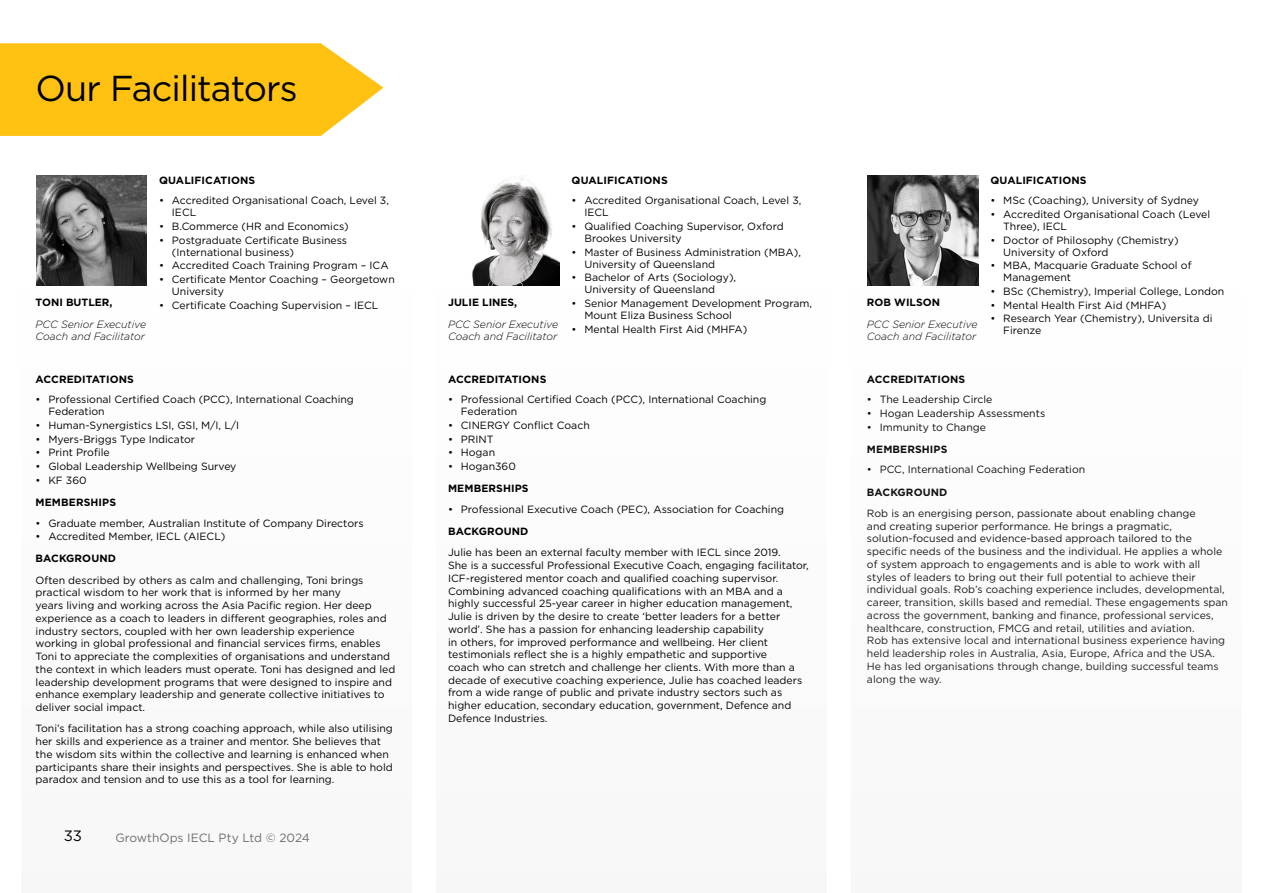
<style>
.page{position:relative;width:1263px;height:893px;background:#fff}
.page>*{position:absolute;margin:0;border:0;box-sizing:border-box;transform-origin:0 0}
.t1{font:36px "Gotham";letter-spacing:-.025em;color:#000}
.t2{font:15px "Gotham";color:#000}
.t3{font:12px "Gotham";color:#6d6e71}
.t4{font:10.5px/12.8px "Gotham";color:#000}
.t5{font:700 10.5px "Gotham";letter-spacing:.01em;color:#000}
.t6{font:italic 300 10.5px/12.8px "Gotham";color:#000}
</style>
<div class="page">
<div style="left:436px;top:158px;width:391px;height:735px;background:#fcfbfc"></div>
<div style="left:851px;top:158px;width:391px;height:735px;background:#fbfbfb"></div>
<div style="left:21px;top:158px;width:391px;height:735px;background:#fcfbfc"></div>
<svg style="left:0;top:43px;width:383px;height:93px;background:#ffc725"></svg>
<img style="left:36px;top:175px;width:111px;height:111px">
<img style="left:472px;top:180px;width:87px;height:106px">
<h1 class="t1" style="left:36px;top:65px;width:264px">Our Facilitators</h1>
<p class="t5" style="left:36px;top:296px;width:78px">TONI BUTLER,</p>
<p class="t6" style="left:36px;top:317px;width:112px">PCC Senior Executive<br>Coach and Facilitator</p>
<p class="t5" style="left:159px;top:173px;width:98px">QUALIFICATIONS</p>
<p class="t4" style="left:172px;top:194px;width:219px;line-height:12px;text-indent:-13px">• Accredited Organisational Coach, Level 3,<br>IECL</p>
<p class="t4" style="left:159px;top:219px;width:191px">• B.Commerce (HR and Economics)</p>
<p class="t4" style="left:172px;top:234px;width:177px;line-height:12px;text-indent:-13px">• Postgraduate Certificate Business (International business)</p>
<p class="t4" style="left:159px;top:259px;width:231px">• Accredited Coach Training Program – ICA</p>
<p class="t4" style="left:172px;top:273px;width:224px;line-height:12px;text-indent:-13px">• Certificate Mentor Coaching – Georgetown<br>University</p>
<p class="t4" style="left:159px;top:298px;width:221px">• Certificate Coaching Supervision – IECL</p>
<p class="t5" style="left:36px;top:372px;width:100px">ACCREDITATIONS</p>
<p class="t4" style="left:48px;top:393px;width:307px;line-height:12px;text-indent:-13px">• Professional Certified Coach (PCC), International Coaching<br>Federation</p>
<p class="t4" style="left:36px;top:419px;width:205px">• Human-Synergistics LSI, GSI, M/I, L/I</p>
<p class="t4" style="left:36px;top:432px;width:161px">• Myers-Briggs Type Indicator</p>
<p class="t4" style="left:36px;top:446px;width:76px">• Print Profile</p>
<p class="t4" style="left:36px;top:460px;width:202px">• Global Leadership Wellbeing Survey</p>
<p class="t4" style="left:36px;top:473px;width:53px">• KF 360</p>
<p class="t5" style="left:36px;top:495px;width:82px">MEMBERSHIPS</p>
<p class="t4" style="left:36px;top:516px;width:329px">• Graduate member, Australian Institute of Company Directors</p>
<p class="t4" style="left:36px;top:530px;width:191px">• Accredited Member, IECL (AIECL)</p>
<p class="t5" style="left:36px;top:552px;width:82px">BACKGROUND</p>
<p class="t4" style="left:36px;top:573px;width:361px">Often described by others as calm and challenging, Toni brings practical wisdom to her work that is informed by her many<br>years living and working across the Asia Pacific region. Her deep experience as a coach to leaders in different geographies, roles and industry sectors, coupled with her own leadership experience working in global professional and financial services firms, enables Toni to appreciate the complexities of organisations and understand the context in which leaders must operate. Toni has designed and led leadership development programs that were designed to inspire and enhance exemplary leadership and generate collective initiatives to deliver social impact.</p>
<p class="t4" style="left:36px;top:722px;width:359px">Toni’s facilitation has a strong coaching approach, while also utilising her skills and experience as a trainer and mentor. She believes that the wisdom sits within the collective and learning is enhanced when participants share their insights and perspectives. She is able to hold paradox and tension and to use this as a tool for learning.</p>
<h2 class="t2" style="left:64px;top:826px;width:20px">33</h2>
<p class="t3" style="left:115px;top:830px;width:196px">GrowthOps IECL Pty Ltd © 2024</p>
<p class="t5" style="left:448px;top:296px;width:71px">JULIE LINES,</p>
<p class="t6" style="left:448px;top:317px;width:112px">PCC Senior Executive<br>Coach and Facilitator</p>
<p class="t5" style="left:572px;top:173px;width:98px">QUALIFICATIONS</p>
<p class="t4" style="left:584px;top:194px;width:219px;line-height:12px;text-indent:-13px">• Accredited Organisational Coach, Level 3,<br>IECL</p>
<p class="t4" style="left:584px;top:220px;width:201px;line-height:12px;text-indent:-13px">• Qualified Coaching Supervisor, Oxford<br>Brookes University</p>
<p class="t4" style="left:584px;top:246px;width:218px;line-height:12px;text-indent:-13px">• Master of Business Administration (MBA),<br>University of Queensland</p>
<p class="t4" style="left:584px;top:271px;width:153px;line-height:12px;text-indent:-13px">• Bachelor of Arts (Sociology),<br>University of Queensland</p>
<p class="t4" style="left:584px;top:297px;width:229px;line-height:12px;text-indent:-13px">• Senior Management Development Program,<br>Mount Eliza Business School</p>
<p class="t4" style="left:572px;top:322px;width:177px">• Mental Health First Aid (MHFA)</p>
<p class="t5" style="left:448px;top:372px;width:100px">ACCREDITATIONS</p>
<p class="t4" style="left:461px;top:393px;width:307px;line-height:12px;text-indent:-13px">• Professional Certified Coach (PCC), International Coaching<br>Federation</p>
<p class="t4" style="left:448px;top:419px;width:143px">• CINERGY Conflict Coach</p>
<p class="t4" style="left:448px;top:432px;width:47px">• PRINT</p>
<p class="t4" style="left:448px;top:446px;width:49px">• Hogan</p>
<p class="t4" style="left:448px;top:460px;width:69px">• Hogan360</p>
<p class="t5" style="left:448px;top:482px;width:82px">MEMBERSHIPS</p>
<p class="t4" style="left:448px;top:502px;width:337px">• Professional Executive Coach (PEC), Association for Coaching</p>
<p class="t5" style="left:448px;top:524px;width:82px">BACKGROUND</p>
<p class="t4" style="left:448px;top:546px;width:362px">Julie has been an external faculty member with IECL since 2019.<br>She is a successful Professional Executive Coach, engaging facilitator, ICF-registered mentor coach and qualified coaching supervisor.<br>Combining advanced coaching qualifications with an MBA and a highly successful 25-year career in higher education management, Julie is driven by the desire to create ‘better leaders for a better world’. She has a passion for enhancing leadership capability<br>in others, for improved performance and wellbeing. Her client testimonials reflect she is a highly empathetic and supportive<br>coach who can stretch and challenge her clients. With more than a decade of executive coaching experience, Julie has coached leaders from a wide range of public and private industry sectors such as higher education, secondary education, government, Defence and Defence Industries.</p>
<p class="t5" style="left:867px;top:296px;width:74px">ROB WILSON</p>
<p class="t6" style="left:867px;top:317px;width:112px">PCC Senior Executive<br>Coach and Facilitator</p>
<p class="t5" style="left:990px;top:173px;width:98px">QUALIFICATIONS</p>
<p class="t4" style="left:990px;top:194px;width:210px">• MSc (Coaching), University of Sydney</p>
<p class="t4" style="left:1003px;top:208px;width:208px;line-height:12px;text-indent:-13px">• Accredited Organisational Coach (Level<br>Three), IECL</p>
<p class="t4" style="left:1003px;top:234px;width:177px;line-height:12px;text-indent:-13px">• Doctor of Philosophy (Chemistry)<br>University of Oxford</p>
<p class="t4" style="left:1003px;top:259px;width:190px;line-height:12px;text-indent:-13px">• MBA, Macquarie Graduate School of<br>Management</p>
<p class="t4" style="left:990px;top:285px;width:235px">• BSc (Chemistry), Imperial College, London</p>
<p class="t4" style="left:990px;top:298px;width:177px">• Mental Health First Aid (MHFA)</p>
<p class="t4" style="left:1003px;top:312px;width:211px;line-height:12px;text-indent:-13px">• Research Year (Chemistry), Universita di<br>Firenze</p>
<p class="t5" style="left:867px;top:372px;width:100px">ACCREDITATIONS</p>
<p class="t4" style="left:867px;top:393px;width:127px">• The Leadership Circle</p>
<p class="t4" style="left:867px;top:407px;width:180px">• Hogan Leadership Assessments</p>
<p class="t4" style="left:867px;top:420px;width:121px">• Immunity to Change</p>
<p class="t5" style="left:867px;top:442px;width:82px">MEMBERSHIPS</p>
<p class="t4" style="left:867px;top:463px;width:220px">• PCC, International Coaching Federation</p>
<p class="t5" style="left:867px;top:485px;width:82px">BACKGROUND</p>
<p class="t4" style="left:867px;top:507px;width:363px">Rob is an energising person, passionate about enabling change<br>and creating superior performance. He brings a pragmatic, solution‑focused and evidence-based approach tailored to the specific needs of the business and the individual. He applies a whole of system approach to engagements and is able to work with all styles of leaders to bring out their full potential to achieve their individual goals. Rob’s coaching experience includes, developmental, career, transition, skills based and remedial. These engagements span across the government, banking and finance, professional services, healthcare, construction, FMCG and retail, utilities and aviation.<br>Rob has extensive local and international business experience having held leadership roles in Australia, Asia, Europe, Africa and the USA.<br>He has led organisations through change, building successful teams along the way.</p>
</div>
